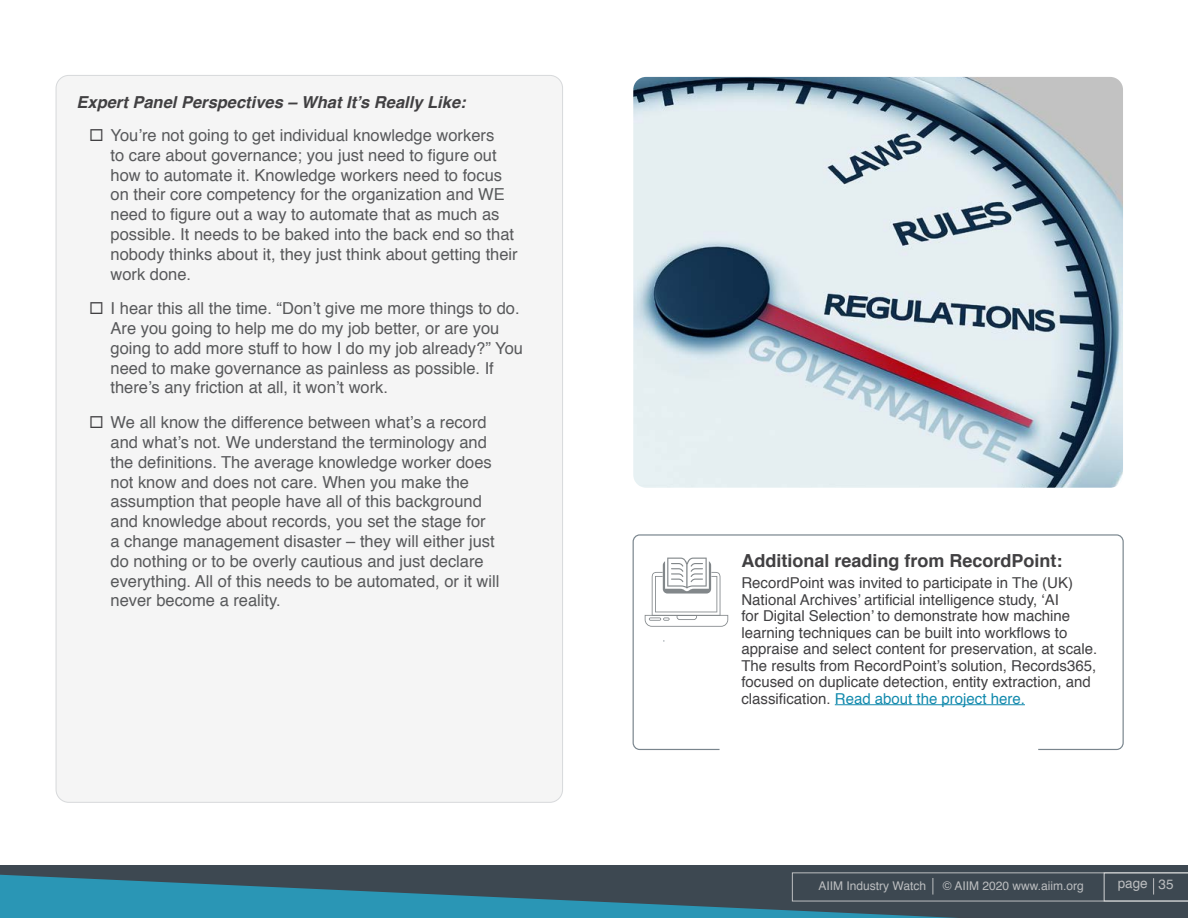
<style>
.page{position:relative;width:1188px;height:918px;background:#fff}
.page>*{position:absolute;margin:0;border:0;box-sizing:border-box;transform-origin:0 0}
.t1{font:700 18px "Helvetica";color:#414042}
.t2{font:16.5px/19.8px "Helvetica";color:#58595b}
.t3{font:italic 700 16.5px "Helvetica";color:#414042}
.t4{font:15px/16.5px "Helvetica";color:#414042}
.t5{font:13.5px "Helvetica";color:#bcbec0}
.t6{font:12px "Helvetica";color:#bcbec0}
.s1{color:#414042}
.s2{color:#128aad}
</style>
<div class="page">
<div style="left:0;top:865px;width:1188px;height:53px;background:#3d4851"></div>
<svg style="left:0;top:874px;width:1188px;height:44px"></svg>
<svg style="left:792px;top:872px;width:396px;height:29px"></svg>
<div style="left:56px;top:75px;width:507px;height:727px;background:#f5f5f5;border-radius:13px"></div>
<img style="left:633px;top:77px;width:490px;height:411px">
<div style="left:633px;top:534px;width:491px;height:216px;border:1px solid #79858d;border-radius:7px"></div>
<hr style="left:835px;top:704px;width:190px;height:1px;background:#128aad">
<svg style="left:645px;top:558px;width:83px;height:69px"></svg>
<p class="t3" style="left:77px;top:89px;width:391px">Expert Panel Perspectives – What It’s Really Like:</p>
<p class="t2" style="left:111px;top:126px;width:409px;text-indent:-21px"><span class="s1">◻</span> You’re not going to get individual knowledge workers<br>to care about governance; you just need to figure out how to automate it. Knowledge workers need to focus on their core competency for the organization and WE need to figure out a way to automate that as much as possible. It needs to be baked into the back end so that nobody thinks about it, they just think about getting their work done.</p>
<p class="t2" style="left:111px;top:299px;width:414px;text-indent:-21px"><span class="s1">◻</span> I hear this all the time. “Don’t give me more things to do.<br>Are you going to help me do my job better, or are you going to add more stuff to how I do my job already?” You need to make governance as painless as possible. If there’s any friction at all, it won’t work.</p>
<p class="t2" style="left:111px;top:413px;width:390px;text-indent:-21px"><span class="s1">◻</span> We all know the difference between what’s a record and what’s not. We understand the terminology and the definitions. The average knowledge worker does not know and does not care. When you make the assumption that people have all of this background and knowledge about records, you set the stage for<br>a change management disaster – they will either just do nothing or to be overly cautious and just declare everything. All of this needs to be automated, or it will never become a reality.</p>
<p class="t1" style="left:741px;top:547px;width:323px">Additional reading from RecordPoint:</p>
<p class="t4" style="left:741px;top:575px;width:358px">RecordPoint was invited to participate in The (UK)<br>National Archives’ artificial intelligence study, ‘AI<br>for Digital Selection’ to demonstrate how machine learning techniques can be built into workflows to appraise and select content for preservation, at scale.<br>The results from RecordPoint’s solution, Records365, focused on duplicate detection, entity extraction, and classification. <span class="s2">Read about the project here.</span></p>
<p class="t6" style="left:819px;top:876px;width:109px">AIIM Industry Watch</p>
<p class="t6" style="left:943px;top:876px;width:142px">© AIIM 2020 www.aiim.org</p>
<p class="t5" style="left:1118px;top:873px;width:57px">page 35</p>
</div>
